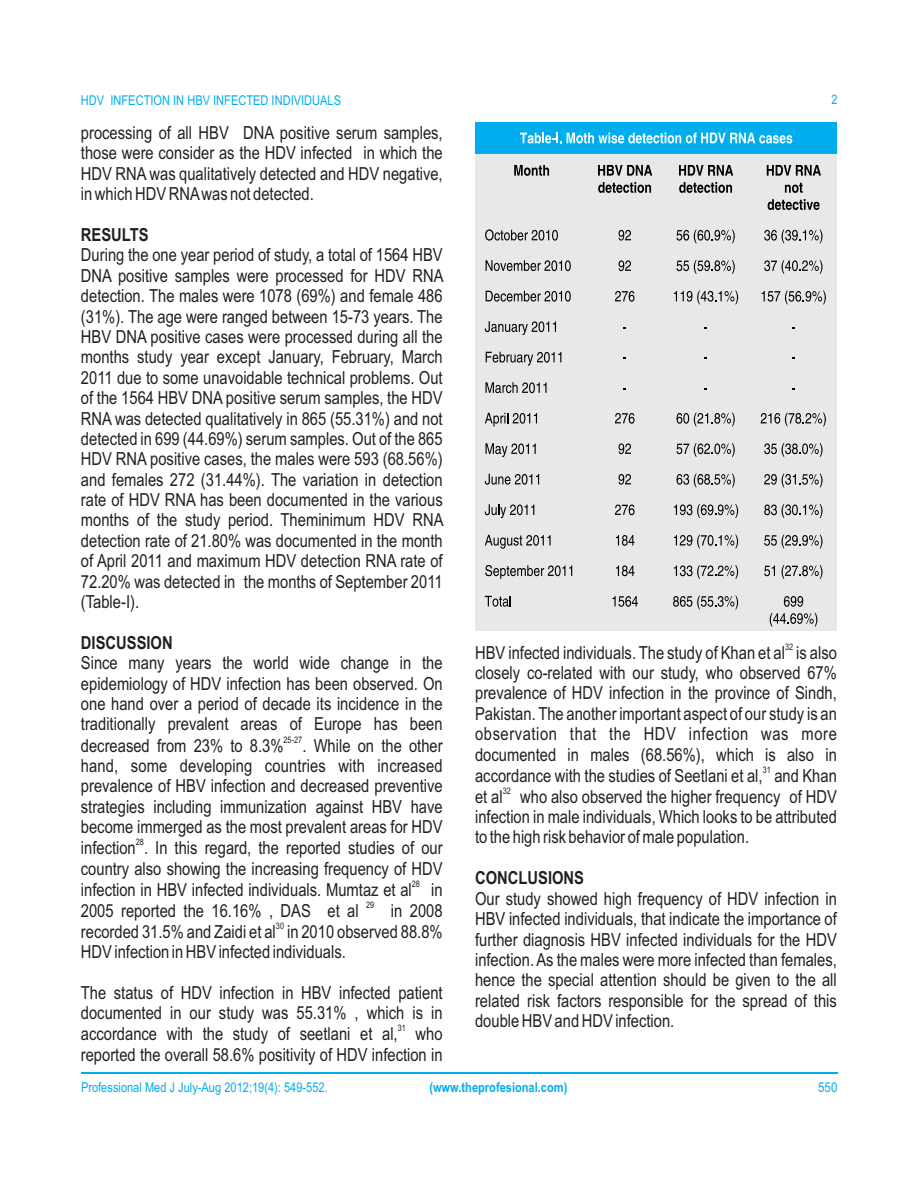
<style>
.page{position:relative;width:918px;height:1188px;background:#fff}
.page>*{position:absolute;margin:0;border:0;box-sizing:border-box;transform-origin:0 0}
.t1{font:18px/20.4px "Arial Narrow";color:#231f20}
.t2{font:18px "Arial Narrow";letter-spacing:.03em;color:#231f20}
.t3{font:700 18px "Arial Narrow";color:#231f20}
.t4{font:13.5px "Arial Narrow";color:#00aeef}
.t5{font:700 13.5px "Arial Narrow";color:#00aeef}
.t6{font:13.5px "Arial Narrow";color:#00aeef;scale:1.04 1}
.t7{font:13.2px "Arial Narrow";color:#00aeef}
.t8{font:9px "Arial Narrow";color:#231f20}
</style>
<div class="page">
<hr style="left:81px;top:1072px;width:756px;height:2px;background:#00aeef">
<div style="left:475px;top:154px;width:362px;height:477px;background:#e7e8e8"></div>
<div style="left:475px;top:122px;width:362px;height:32px;background:#00aeef"></div>
<svg style="left:520px;top:132px;width:272px;height:12px"></svg>
<svg style="left:514px;top:165px;width:35px;height:11px"></svg>
<svg style="left:598px;top:165px;width:54px;height:11px"></svg>
<svg style="left:598px;top:182px;width:53px;height:11px"></svg>
<svg style="left:679px;top:165px;width:54px;height:11px"></svg>
<svg style="left:679px;top:182px;width:53px;height:11px"></svg>
<svg style="left:767px;top:165px;width:54px;height:11px"></svg>
<svg style="left:785px;top:183px;width:18px;height:10px"></svg>
<svg style="left:768px;top:199px;width:52px;height:11px"></svg>
<svg style="left:485px;top:229px;width:73px;height:12px"></svg>
<svg style="left:619px;top:230px;width:12px;height:11px"></svg>
<svg style="left:676px;top:229px;width:59px;height:14px"></svg>
<svg style="left:764px;top:229px;width:59px;height:14px"></svg>
<svg style="left:486px;top:260px;width:85px;height:11px"></svg>
<svg style="left:619px;top:260px;width:12px;height:11px"></svg>
<svg style="left:676px;top:260px;width:59px;height:14px"></svg>
<svg style="left:764px;top:260px;width:59px;height:14px"></svg>
<svg style="left:486px;top:291px;width:85px;height:11px"></svg>
<svg style="left:615px;top:291px;width:20px;height:11px"></svg>
<svg style="left:674px;top:290px;width:64px;height:14px"></svg>
<svg style="left:762px;top:290px;width:64px;height:14px"></svg>
<svg style="left:485px;top:321px;width:71px;height:14px"></svg>
<svg style="left:486px;top:352px;width:75px;height:14px"></svg>
<svg style="left:486px;top:382px;width:61px;height:11px"></svg>
<svg style="left:485px;top:413px;width:52px;height:13px"></svg>
<svg style="left:615px;top:413px;width:20px;height:11px"></svg>
<svg style="left:677px;top:413px;width:58px;height:13px"></svg>
<svg style="left:761px;top:413px;width:65px;height:13px"></svg>
<svg style="left:486px;top:443px;width:50px;height:14px"></svg>
<svg style="left:619px;top:443px;width:12px;height:11px"></svg>
<svg style="left:676px;top:443px;width:59px;height:14px"></svg>
<svg style="left:764px;top:443px;width:59px;height:14px"></svg>
<svg style="left:485px;top:474px;width:54px;height:11px"></svg>
<svg style="left:619px;top:474px;width:12px;height:11px"></svg>
<svg style="left:677px;top:474px;width:58px;height:13px"></svg>
<svg style="left:764px;top:474px;width:59px;height:13px"></svg>
<svg style="left:485px;top:504px;width:49px;height:14px"></svg>
<svg style="left:615px;top:505px;width:20px;height:10px"></svg>
<svg style="left:674px;top:504px;width:64px;height:14px"></svg>
<svg style="left:764px;top:504px;width:59px;height:14px"></svg>
<svg style="left:485px;top:535px;width:66px;height:14px"></svg>
<svg style="left:616px;top:535px;width:19px;height:11px"></svg>
<svg style="left:674px;top:535px;width:64px;height:14px"></svg>
<svg style="left:764px;top:535px;width:59px;height:14px"></svg>
<svg style="left:485px;top:565px;width:87px;height:14px"></svg>
<svg style="left:616px;top:566px;width:19px;height:10px"></svg>
<svg style="left:674px;top:565px;width:64px;height:14px"></svg>
<svg style="left:764px;top:566px;width:11px;height:10px"></svg>
<svg style="left:782px;top:565px;width:41px;height:14px"></svg>
<svg style="left:485px;top:596px;width:26px;height:11px"></svg>
<svg style="left:612px;top:596px;width:26px;height:11px"></svg>
<svg style="left:673px;top:596px;width:65px;height:14px"></svg>
<svg style="left:784px;top:596px;width:19px;height:11px"></svg>
<svg style="left:770px;top:613px;width:47px;height:14px"></svg>
<p class="t4" style="left:81px;top:95px;width:262px">HDV INFECTION IN HBV INFECTED INDIVIDUALS</p>
<p class="t7" style="left:832px;top:94px;width:8px">2</p>
<p class="t1" style="left:81px;top:124px;width:363px;text-align:justify">processing of all HBV DNA positive serum samples, those were consider as the HDV infected in which the HDV RNA was qualitatively detected and HDV negative, in which HDV RNAwas not detected.</p>
<p class="t3" style="left:81px;top:228px;width:69px">RESULTS</p>
<p class="t1" style="left:81px;top:247px;width:364px;text-align:justify">During the one year period of study, a total of 1564 HBV DNA positive samples were processed for HDV RNA detection. The males were 1078 (69%) and female 486 (31%). The age were ranged between 15-73 years. The HBV DNA positive cases were processed during all the months study year except January, February, March 2011 due to some unavoidable technical problems. Out of the 1564 HBV DNA positive serum samples, the HDV RNA was detected qualitatively in 865 (55.31%) and not detected in 699 (44.69%) serum samples. Out of the 865<br>HDV RNA positive cases, the males were 593 (68.56%) and females 272 (31.44%). The variation in detection rate of HDV RNA has been documented in the various months of the study period. Theminimum HDV RNA detection rate of 21.80% was documented in the month of April 2011 and maximum HDV detection RNA rate of 72.20% was detected in the months of September 2011 (Table-I).</p>
<p class="t3" style="left:81px;top:636px;width:93px">DISCUSSION</p>
<p class="t8" style="left:785px;top:643px;width:10px">32</p>
<p class="t1" style="left:475px;top:644px;width:363px">HBV infected individuals. The study of Khan et al is also</p>
<p class="t1" style="left:81px;top:654px;width:363px">Since many years the world wide change in the</p>
<p class="t1" style="left:475px;top:664px;width:363px">closely co-related with our study, who observed 67%</p>
<p class="t1" style="left:81px;top:675px;width:363px">epidemiology of HDV infection has been observed. On</p>
<p class="t1" style="left:475px;top:685px;width:363px">prevalence of HDV infection in the province of Sindh,</p>
<p class="t1" style="left:81px;top:695px;width:363px">one hand over a period of decade its incidence in the</p>
<p class="t1" style="left:475px;top:705px;width:363px">Pakistan. The another important aspect of our study is an</p>
<p class="t1" style="left:81px;top:716px;width:363px">traditionally prevalent areas of Europe has been</p>
<p class="t8" style="left:284px;top:736px;width:20px">25-27</p>
<p class="t2" style="left:475px;top:727px;width:363px">observation that the HDV infection was more</p>
<p class="t1" style="left:81px;top:737px;width:363px">decreased from 23% to 8.3% . While on the other</p>
<p class="t1" style="left:475px;top:746px;width:363px">documented in males (68.56%), which is also in</p>
<p class="t1" style="left:81px;top:757px;width:363px">hand, some developing countries with increased</p>
<p class="t8" style="left:763px;top:766px;width:10px">31</p>
<p class="t1" style="left:475px;top:767px;width:363px">accordance with the studies of Seetlani et al, and Khan</p>
<p class="t1" style="left:81px;top:777px;width:363px">prevalence of HBV infection and decreased preventive</p>
<p class="t8" style="left:503px;top:787px;width:10px">32</p>
<p class="t1" style="left:475px;top:788px;width:363px">et al who also observed the higher frequency of HDV</p>
<p class="t1" style="left:81px;top:798px;width:363px">strategies including immunization against HBV have</p>
<p class="t1" style="left:475px;top:808px;width:363px">infection in male individuals, Which looks to be attributed</p>
<p class="t1" style="left:81px;top:818px;width:363px">become immerged as the most prevalent areas for HDV</p>
<p class="t8" style="left:136px;top:839px;width:10px">28</p>
<p class="t1" style="left:475px;top:829px;width:276px">to the high risk behavior of male population.</p>
<p class="t1" style="left:81px;top:839px;width:363px">infection . In this regard, the reported studies of our country also showing the increasing frequency of HDV</p>
<p class="t8" style="left:412px;top:880px;width:10px">28</p>
<p class="t3" style="left:475px;top:871px;width:111px">CONCLUSIONS</p>
<p class="t1" style="left:81px;top:881px;width:363px">infection in HBV infected individuals. Mumtaz et al in</p>
<p class="t1" style="left:475px;top:890px;width:363px">Our study showed high frequency of HDV infection in</p>
<p class="t8" style="left:366px;top:901px;width:10px">29</p>
<p class="t1" style="left:81px;top:902px;width:279px">2005 reported the 16.16% , DAS et al</p>
<p class="t1" style="left:391px;top:902px;width:53px">in 2008</p>
<p class="t1" style="left:475px;top:910px;width:363px">HBV infected individuals, that indicate the importance of</p>
<p class="t8" style="left:276px;top:922px;width:10px">30</p>
<p class="t1" style="left:81px;top:923px;width:363px">recorded 31.5% and Zaidi et al in 2010 observed 88.8%</p>
<p class="t1" style="left:475px;top:931px;width:363px">further diagnosis HBV infected individuals for the HDV</p>
<p class="t1" style="left:81px;top:943px;width:266px">HDV infection in HBV infected individuals.</p>
<p class="t1" style="left:475px;top:951px;width:363px">infection. As the males were more infected than females, hence the special attention should be given to the all</p>
<p class="t1" style="left:81px;top:984px;width:363px">The status of HDV infection in HBV infected patient</p>
<p class="t1" style="left:475px;top:992px;width:363px">related risk factors responsible for the spread of this</p>
<p class="t1" style="left:81px;top:1004px;width:363px">documented in our study was 55.31% , which is in</p>
<p class="t1" style="left:475px;top:1012px;width:201px">double HBV and HDV infection.</p>
<p class="t8" style="left:398px;top:1025px;width:10px">31</p>
<p class="t1" style="left:81px;top:1026px;width:363px">accordance with the study of seetlani et al, who reported the overall 58.6% positivity of HDV infection in</p>
<p class="t4" style="left:81px;top:1082px;width:248px">Professional Med J July-Aug 2012;19(4): 549-552.</p>
<p class="t5" style="left:429px;top:1082px;width:140px">(www.theprofesional.com)</p>
<p class="t6" style="left:818px;top:1082px;width:20px">550</p>
</div>
